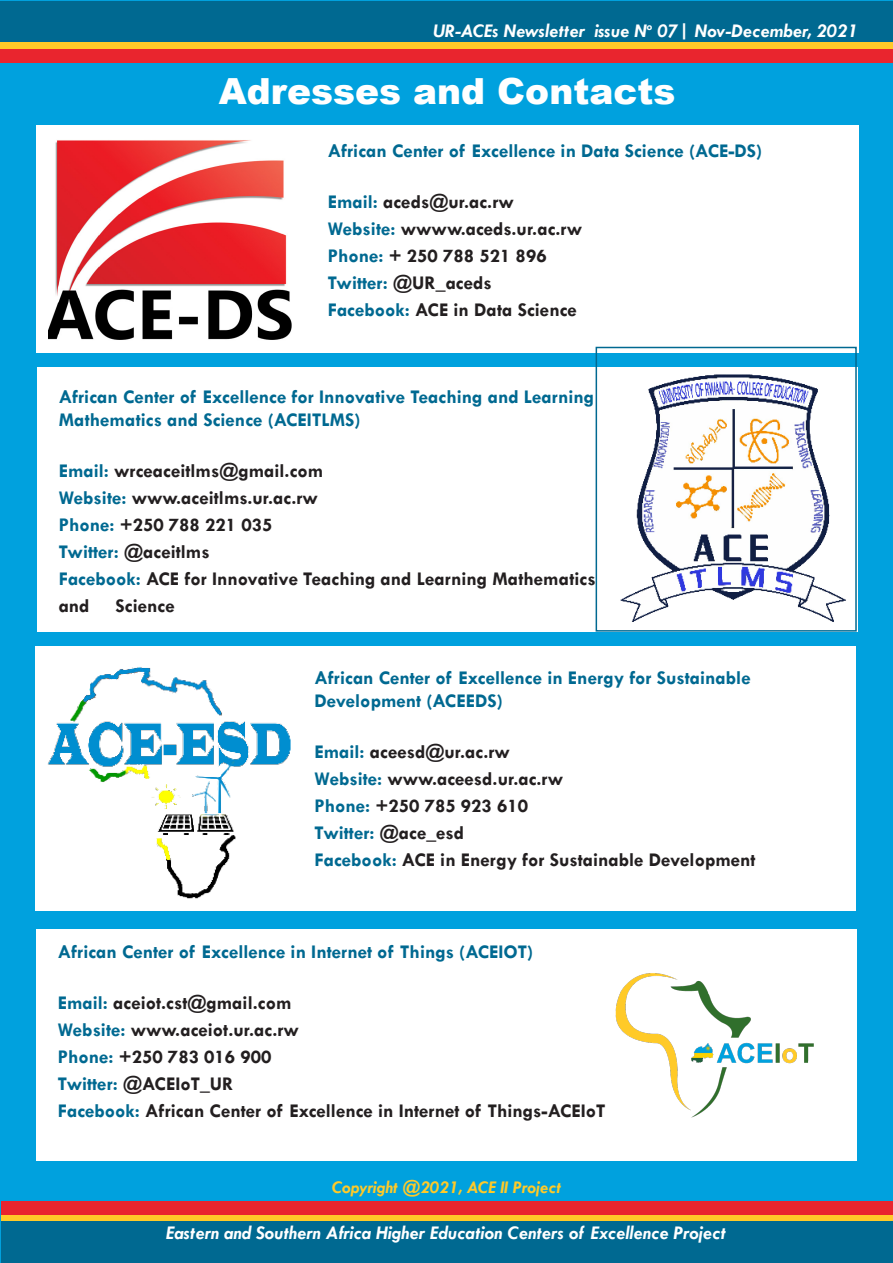
<style>
.page{position:relative;width:893px;height:1263px;background:#00a1de}
.page>*{position:absolute;margin:0;border:0;box-sizing:border-box;transform-origin:0 0}
.t1{font:900 36px "Arial";color:#fff}
.t2{font:700 19.5px/27px "Tw Cen";color:#231f20}
.t3{font:700 19.5px/23.4px "Tw Cen";color:#006991}
.t4{font:italic 700 19.5px "Tw Cen";color:#fff}
.t5{font:italic 700 18px "Tw Cen";color:#ffca28}
.s1{color:#006991}
.s2{color:#231f20}
</style>
<div class="page">
<div style="left:36px;top:125px;width:822px;height:228px;background:#fff"></div>
<div style="left:38px;top:367px;width:820px;height:265px;background:#fff"></div>
<div style="left:35px;top:646px;width:821px;height:264px;background:#fff"></div>
<div style="left:36px;top:929px;width:821px;height:232px;background:#fff"></div>
<img style="left:49px;top:140px;width:243px;height:200px">
<img style="left:620px;top:374px;width:226px;height:248px">
<div style="left:596px;top:347px;width:261px;height:285px;border:2px solid #006991"></div>
<img style="left:36px;top:667px;width:260px;height:244px">
<img style="left:615px;top:973px;width:199px;height:145px">
<div style="left:0;top:1px;width:893px;height:42px;background:#006991"></div>
<div style="left:0;top:43px;width:893px;height:6px;background:#ffca28"></div>
<div style="left:0;top:49px;width:893px;height:13px;background:#e9252e"></div>
<div style="left:1px;top:1220px;width:892px;height:43px;background:#006991"></div>
<div style="left:1px;top:1215px;width:892px;height:6px;background:#ffca28"></div>
<div style="left:1px;top:1201px;width:892px;height:13px;background:#e9252e"></div>
<p class="t4" style="left:433px;top:19px;width:426px">UR-ACEs Newsletter issue N<sup>o</sup> 07| Nov-December, 2021</p>
<p class="t1" style="left:219px;top:65px;width:458px">Adresses and Contacts</p>
<p class="t3" style="left:328px;top:139px;width:436px">African Center of Excellence in Data Science (ACE-DS)</p>
<p class="t2" style="left:328px;top:187px;width:188px"><span class="s1">Email:</span> aceds@ur.ac.rw</p>
<p class="t2" style="left:328px;top:214px;width:256px"><span class="s1">Website:</span> wwww.aceds.ur.ac.rw</p>
<p class="t2" style="left:328px;top:241px;width:221px"><span class="s1">Phone:</span> + 250 788 521 896</p>
<p class="t2" style="left:328px;top:268px;width:166px"><span class="s1">Twitter:</span> @UR_aceds</p>
<p class="t2" style="left:328px;top:295px;width:251px"><span class="s1">Facebook:</span> ACE in Data Science</p>
<p class="t3" style="left:59px;top:385px;width:537px">African Center of Excellence for Innovative Teaching and Learning<br>Mathematics and Science (ACEITLMS)</p>
<p class="t2" style="left:59px;top:457px;width:266px"><span class="s1">Email:</span> wrceaceitlms@gmail.com</p>
<p class="t2" style="left:59px;top:484px;width:261px"><span class="s1">Website:</span> www.aceitlms.ur.ac.rw</p>
<p class="t2" style="left:59px;top:511px;width:215px"><span class="s1">Phone:</span> +250 788 221 035</p>
<p class="t2" style="left:59px;top:538px;width:152px"><span class="s1">Twitter:</span> @aceitlms</p>
<p class="t2" style="left:59px;top:565px;width:538px"><span class="s1">Facebook:</span> ACE for Innovative Teaching and Learning Mathematics and</p>
<p class="t2" style="left:116px;top:592px;width:61px">Science</p>
<p class="t3" style="left:314px;top:666px;width:438px">African Center of Excellence in Energy for Sustainable<br>Development (ACEEDS)</p>
<p class="t2" style="left:314px;top:738px;width:197px"><span class="s1">Email:</span> aceesd@ur.ac.rw</p>
<p class="t2" style="left:314px;top:765px;width:250px"><span class="s1">Website:</span> www.aceesd.ur.ac.rw</p>
<p class="t2" style="left:314px;top:792px;width:215px"><span class="s1">Phone:</span> +250 785 923 610</p>
<p class="t3" style="left:314px;top:820px;width:151px">Twitter: <span class="s2">@ace_esd</span></p>
<p class="t2" style="left:314px;top:846px;width:443px"><span class="s1">Facebook:</span> ACE in Energy for Sustainable Development</p>
<p class="t3" style="left:58px;top:940px;width:477px">African Center of Excellence in Internet of Things (ACEIOT)</p>
<p class="t2" style="left:58px;top:988px;width:235px"><span class="s1">Email:</span> aceiot.cst@gmail.com</p>
<p class="t2" style="left:58px;top:1015px;width:243px"><span class="s1">Website:</span> www.aceiot.ur.ac.rw</p>
<p class="t2" style="left:58px;top:1042px;width:215px"><span class="s1">Phone:</span> +250 783 016 900</p>
<p class="t2" style="left:58px;top:1069px;width:177px"><span class="s1">Twitter:</span> @ACEIoT_UR</p>
<p class="t2" style="left:58px;top:1096px;width:549px"><span class="s1">Facebook:</span> African Center of Excellence in Internet of Things-ACEIoT</p>
<p class="t5" style="left:332px;top:1176px;width:231px">Copyright @2021, ACE II Project</p>
<p class="t4" style="left:166px;top:1221px;width:561px">Eastern and Southern Africa Higher Education Centers of Excellence Project</p>
</div>
